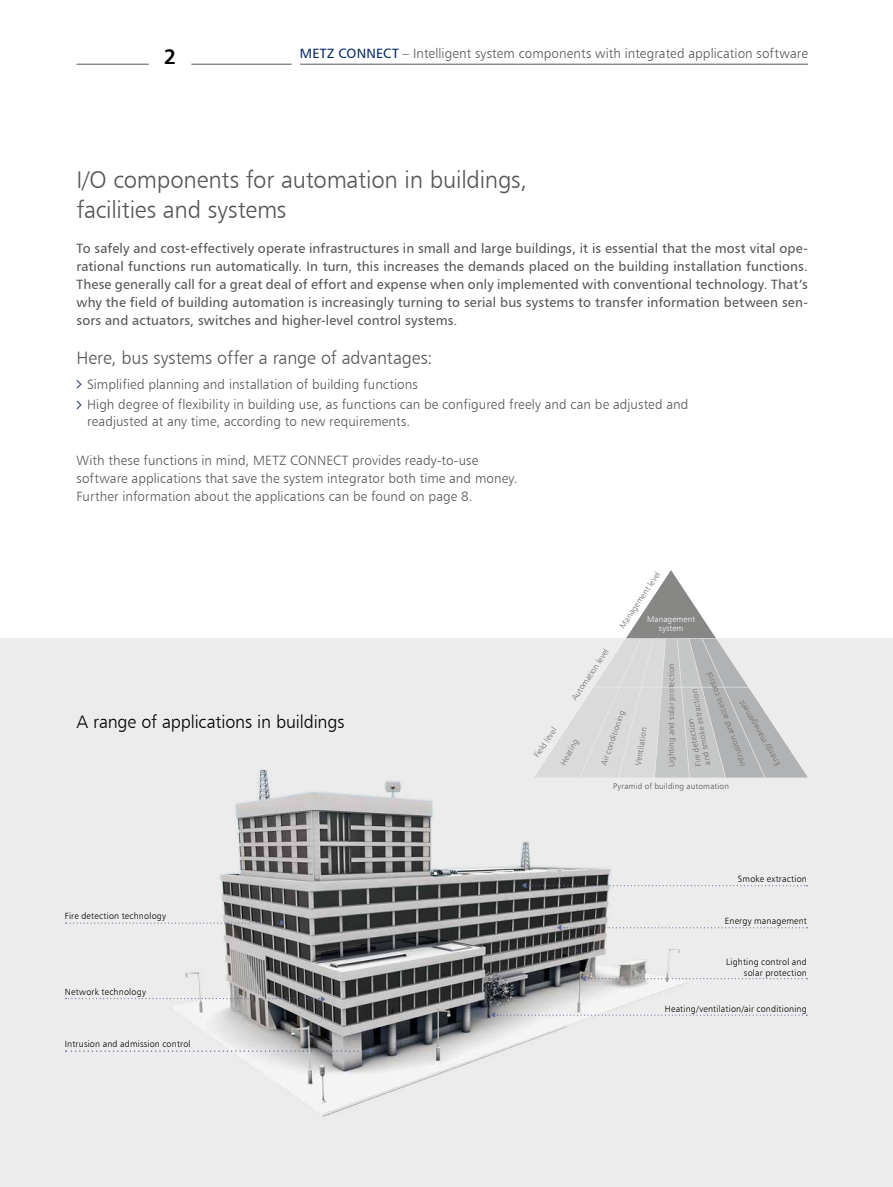
<style>
.page{position:relative;width:893px;height:1187px;background:#fff}
.page>*{position:absolute;margin:0;border:0;box-sizing:border-box;transform-origin:0 0}
.t1{font:24px/30px "Humanist 777 BT Light B";letter-spacing:-.01em;color:#565656}
.t2{font:21px "Humanist 777 BT Bold B";color:#000}
.t3{font:18px "Humanist 777 BT Light B";letter-spacing:-.005em;color:#565656}
.t4{font:18px "Humanist 777 BT Light B";letter-spacing:-.01em;color:#000}
.t5{font:13.5px/18px "Humanist 777 BT Roman B";letter-spacing:.01em;color:#565656;text-align:justify}
.t6{font:13.5px/18px "Humanist 777 BT Light B";letter-spacing:.005em;color:#565656}
.t7{font:9px/10.5px "Humanist 777 BT Light B";letter-spacing:.02em;color:#000;text-align:right}
.t8{font:8.25px/9px "Humanist 777 BT Light B";letter-spacing:.01em;color:#6f6f6e}
.t9{font:8.25px "Humanist 777 BT Light B";letter-spacing:.02em;color:#565656}
.t10{font:8.25px "Humanist 777 BT Light B";letter-spacing:.015em;color:#fff}
.s1{font-family:"Humanist 777 BT Roman B";color:#072a63}
</style>
<div class="page">
<hr style="left:77px;top:64px;width:72px;height:1px;background:#565656">
<hr style="left:300px;top:64px;width:508px;height:1px;background:#565656">
<hr style="left:191px;top:64px;width:101px;height:1px;background:#565656">
<div style="left:0;top:638px;width:893px;height:548px;background:#ececed"></div>
<svg style="left:76px;top:380px;width:6px;height:9px"></svg>
<svg style="left:76px;top:400px;width:6px;height:10px"></svg>
<img style="left:174px;top:769px;width:515px;height:348px">
<svg style="left:522px;top:882px;width:285px;height:5px"></svg>
<svg style="left:557px;top:924px;width:250px;height:6px"></svg>
<svg style="left:581px;top:975px;width:226px;height:6px"></svg>
<svg style="left:491px;top:1012px;width:316px;height:5px"></svg>
<svg style="left:66px;top:996px;width:259px;height:5px"></svg>
<svg style="left:66px;top:1048px;width:307px;height:5px"></svg>
<svg style="left:66px;top:920px;width:218px;height:5px"></svg>
<svg style="left:534px;top:570px;width:274px;height:207px"></svg>
<h2 class="t2" style="left:164px;top:43px;width:14px">2</h2>
<p class="t6" style="left:300px;top:44px;width:510px"><span class="s1">METZ CONNECT</span> – Intelligent system components with integrated application software</p>
<h1 class="t1" style="left:77px;top:165px;width:452px">I/O components for automation in buildings, facilities and systems</h1>
<p class="t5" style="left:77px;top:239px;width:733px">To safely and cost-effectively operate infrastructures in small and large buildings, it is essential that the most vital ope&shy;rational functions run automatically. In turn, this increases the demands placed on the building installation functions.<br>These generally call for a great deal of effort and expense when only implemented with conventional technology. That’s why the field of building automation is increasingly turning to serial bus systems to transfer information between sen&shy;sors and actuators, switches and higher-level control systems.</p>
<h3 class="t3" style="left:77px;top:346px;width:357px">Here, bus systems offer a range of advantages:</h3>
<p class="t6" style="left:87px;top:373px;width:603px;line-height:20.7px">Simplified planning and installation of building functions<br>High degree of flexibility in building use, as functions can be configured freely and can be adjusted and</p>
<p class="t6" style="left:87px;top:412px;width:325px">readjusted at any time, according to new requirements.</p>
<p class="t6" style="left:77px;top:451px;width:443px">With these functions in mind, METZ CONNECT provides ready-to-use software applications that save the system integrator both time and money.<br>Further information about the applications can be found on page 8.</p>
<h3 class="t4" style="left:77px;top:711px;width:269px">A range of applications in buildings</h3>
<p class="t7" style="left:65px;top:910px;width:103px">Fire detection technology</p>
<p class="t7" style="left:65px;top:986px;width:83px">Network technology</p>
<p class="t7" style="left:65px;top:1038px;width:127px">Intrusion and admission control</p>
<p class="t8" style="left:618px;top:624px;width:67px;rotate:-56deg">Management level</p>
<p class="t10" style="left:659px;top:623px;width:26px">system</p>
<p class="t10" style="left:647px;top:614px;width:49px">Management</p>
<p class="t8" style="left:570px;top:696px;width:61px;rotate:-56deg">Automation level</p>
<p class="t8" style="left:532px;top:754px;width:36px;rotate:-56deg">Field level</p>
<p class="t8" style="left:558px;top:762px;width:30px;rotate:-61deg">Heating</p>
<p class="t8" style="left:599px;top:764px;width:59px;rotate:-71deg">Air conditioning</p>
<p class="t8" style="left:633px;top:765px;width:40px;rotate:-81deg">Ventilation</p>
<p class="t8" style="left:667px;top:766px;width:105px;rotate:-90deg">Lighting and solar protection</p>
<p class="t8" style="left:739px;top:767px;width:101px;rotate:-110deg">Intrusion and access control</p>
<p class="t8" style="left:694px;top:767px;width:78px;rotate:-100deg">Fire detection<br>and smoke extraction</p>
<p class="t8" style="left:774px;top:767px;width:76px;rotate:-120deg">Energy management</p>
<p class="t9" style="left:613px;top:781px;width:117px">Pyramid of building automation</p>
<p class="t7" style="left:738px;top:873px;width:70px">Smoke extraction</p>
<p class="t7" style="left:725px;top:915px;width:84px">Energy management</p>
<p class="t7" style="left:726px;top:956px;width:82px">Lighting control and solar protection</p>
<p class="t7" style="left:665px;top:1003px;width:144px">Heating/ventilation/air conditioning</p>
</div>
